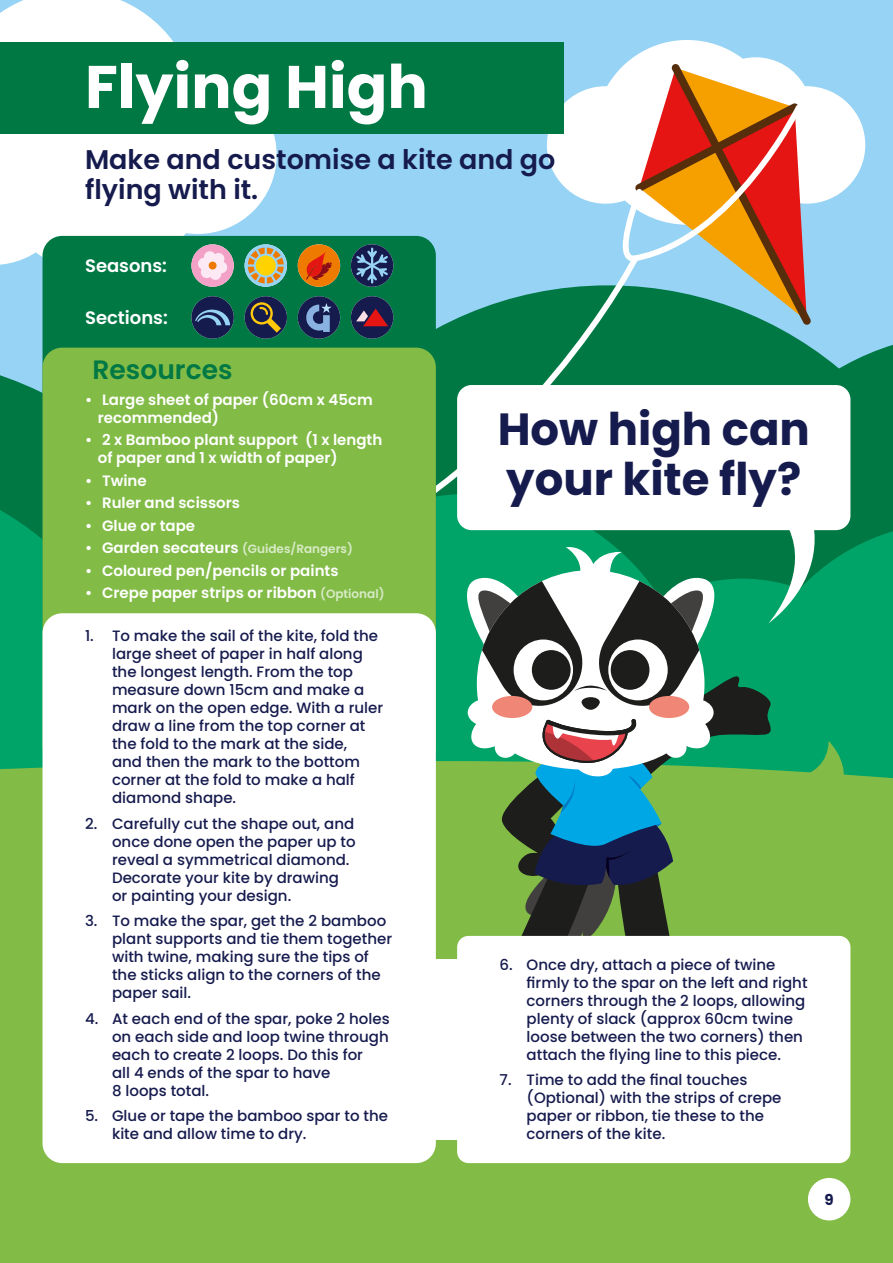
<style>
.page{position:relative;width:893px;height:1263px;background:#fff}
.page>*{position:absolute;margin:0;border:0;box-sizing:border-box;transform-origin:0 0}
.t1{font:700 60px "Poppins";color:#fff}
.t2{font:700 45px "Poppins";color:#161b4e}
.t3{font:600 27px "Poppins";color:#161b4e}
.t4{font:600 26.55px "Poppins";color:#007844}
.t5{font:600 18px "Poppins";color:#fff}
.t6{font:500 15px "Poppins";color:#161b4e}
.t7{font:600 15px "Poppins";color:#fff}
.t8{font:700 15px "Poppins";color:#161b4e}
.t9{font:600 12px "Poppins";color:rgb(255 255 255/.7)}
</style>
<div class="page">
<div style="left:0;top:0;width:893px;height:1102px;background:#96d3f5"></div>
<svg style="left:547px;top:40px;width:318px;height:164px;fill:#fff"></svg>
<svg style="left:0;top:0;width:277px;height:274px;fill:#fff"></svg>
<svg style="left:709px;top:333px;width:184px;height:189px;background:#15845c"></svg>
<div style="left:0;top:397px;width:43px;height:74px;background:#007844"></div>
<svg style="left:0;top:471px;width:43px;height:160px;background:#01955c"></svg>
<div style="left:0;top:631px;width:43px;height:130px;background:#00a469"></div>
<svg style="left:859px;top:522px;width:34px;height:57px;background:#00985e"></svg>
<div style="left:859px;top:579px;width:34px;height:182px;background:#00a469"></div>
<div style="left:0;top:761px;width:893px;height:502px;background:#82bc47"></div>
<div style="left:808px;top:1178px;width:42px;height:42px;background:#fff;border-radius:50%"></div>
<svg style="left:605px;top:63px;width:206px;height:262px"></svg>
<svg style="left:436px;top:253px;width:205px;height:304px"></svg>
<div style="left:43px;top:236px;width:393px;height:420px;background:#007844;border-radius:20px"></div>
<div style="left:43px;top:348px;width:393px;height:418px;background:#82bc47;border-radius:20px"></div>
<div style="left:43px;top:613px;width:393px;height:550px;background:#fff;border-radius:20px"></div>
<div style="left:375px;top:959px;width:143px;height:181px;background:#fff"></div>
<div style="left:457px;top:936px;width:393px;height:227px;background:#fff;border-radius:11px"></div>
<div style="left:0;top:43px;width:563px;height:91px;background:#007844"></div>
<svg style="left:191px;top:244px;width:43px;height:43px"></svg>
<svg style="left:198px;top:251px;width:30px;height:29px"></svg>
<div style="left:209px;top:262px;width:8px;height:7px;background:#ef7a00;border-radius:50%"></div>
<svg style="left:191px;top:296px;width:43px;height:43px"></svg>
<svg style="left:195px;top:309px;width:35px;height:16px"></svg>
<svg style="left:245px;top:244px;width:42px;height:43px"></svg>
<svg style="left:248px;top:248px;width:36px;height:35px"></svg>
<div style="left:256px;top:256px;width:20px;height:20px;background:#ffd200;border-radius:50%"></div>
<svg style="left:245px;top:296px;width:42px;height:43px"></svg>
<svg style="left:251px;top:302px;width:30px;height:31px"></svg>
<svg style="left:298px;top:244px;width:42px;height:43px"></svg>
<svg style="left:305px;top:251px;width:27px;height:29px"></svg>
<svg style="left:298px;top:296px;width:42px;height:43px"></svg>
<svg style="left:306px;top:303px;width:26px;height:29px"></svg>
<svg style="left:351px;top:244px;width:42px;height:43px"></svg>
<svg style="left:356px;top:248px;width:32px;height:36px"></svg>
<svg style="left:351px;top:296px;width:42px;height:43px"></svg>
<svg style="left:356px;top:309px;width:32px;height:17px"></svg>
<div style="left:457px;top:385px;width:393px;height:145px;background:#fff;border-radius:15px"></div>
<svg style="left:455px;top:490px;width:404px;height:500px"></svg>
<p class="t1" style="left:85px;top:45px;width:344px">Flying High</p>
<p class="t3" style="left:85px;top:141px;width:472px">Make and customise a kite and go</p>
<p class="t3" style="left:85px;top:170px;width:175px">flying with it.</p>
<p class="t5" style="left:85px;top:253px;width:84px">Seasons:</p>
<p class="t5" style="left:85px;top:305px;width:84px">Sections:</p>
<p class="t4" style="left:93px;top:351px;width:141px">Resources</p>
<p class="t7" style="left:85px;top:389px;width:289px">• Large sheet of paper (60cm x 45cm</p>
<p class="t7" style="left:98px;top:407px;width:123px">recommended)</p>
<p class="t7" style="left:85px;top:429px;width:299px">• 2 x Bamboo plant support (1 x length</p>
<p class="t7" style="left:98px;top:447px;width:241px">of paper and 1 x width of paper)</p>
<p class="t7" style="left:85px;top:470px;width:63px">• Twine</p>
<p class="t7" style="left:85px;top:492px;width:156px">• Ruler and scissors</p>
<p class="t7" style="left:85px;top:515px;width:112px">• Glue or tape</p>
<p class="t7" style="left:85px;top:537px;width:155px">• Garden secateurs</p>
<p class="t9" style="left:242px;top:540px;width:112px">(Guides/Rangers)</p>
<p class="t7" style="left:85px;top:560px;width:255px">• Coloured pen/pencils or paints</p>
<p class="t7" style="left:85px;top:582px;width:233px">• Crepe paper strips or ribbon</p>
<p class="t9" style="left:320px;top:585px;width:66px">(Optional)</p>
<p class="t6" style="left:85px;top:625px;width:295px">1. To make the sail of the kite, fold the</p>
<p class="t6" style="left:112px;top:643px;width:252px">large sheet of paper in half along</p>
<p class="t6" style="left:112px;top:661px;width:242px">the longest length. From the top</p>
<p class="t6" style="left:112px;top:679px;width:254px">measure down 15cm and make a</p>
<p class="t6" style="left:112px;top:697px;width:273px">mark on the open edge. With a ruler</p>
<p class="t6" style="left:112px;top:715px;width:255px">draw a line from the top corner at</p>
<p class="t6" style="left:112px;top:733px;width:237px">the fold to the mark at the side,</p>
<p class="t6" style="left:112px;top:751px;width:249px">and then the mark to the bottom</p>
<p class="t6" style="left:112px;top:769px;width:244px">corner at the fold to make a half</p>
<p class="t6" style="left:112px;top:787px;width:126px">diamond shape.</p>
<p class="t6" style="left:85px;top:813px;width:271px">2. Carefully cut the shape out, and</p>
<p class="t6" style="left:112px;top:831px;width:245px">once done open the paper up to</p>
<p class="t6" style="left:112px;top:849px;width:239px">reveal a symmetrical diamond.</p>
<p class="t6" style="left:112px;top:867px;width:228px">Decorate your kite by drawing</p>
<p class="t6" style="left:112px;top:885px;width:181px">or painting your design.</p>
<p class="t6" style="left:85px;top:910px;width:303px">3. To make the spar, get the 2 bamboo</p>
<p class="t6" style="left:112px;top:928px;width:282px">plant supports and tie them together</p>
<p class="t6" style="left:112px;top:946px;width:258px">with twine, making sure the tips of</p>
<p class="t6" style="left:112px;top:964px;width:270px">the sticks align to the corners of the</p>
<p class="t6" style="left:112px;top:982px;width:81px">paper sail.</p>
<p class="t6" style="left:85px;top:1008px;width:306px">4. At each end of the spar, poke 2 holes</p>
<p class="t6" style="left:112px;top:1026px;width:278px">on each side and loop twine through</p>
<p class="t6" style="left:112px;top:1044px;width:252px">each to create 2 loops. Do this for</p>
<p class="t6" style="left:112px;top:1062px;width:220px">all 4 ends of the spar to have</p>
<p class="t6" style="left:112px;top:1080px;width:99px">8 loops total.</p>
<p class="t6" style="left:85px;top:1105px;width:304px">5. Glue or tape the bamboo spar to the</p>
<p class="t6" style="left:112px;top:1123px;width:196px">kite and allow time to dry.</p>
<p class="t2" style="left:498px;top:398px;width:314px">How high can</p>
<p class="t2" style="left:506px;top:447px;width:296px">your kite fly?</p>
<p class="t6" style="left:500px;top:954px;width:277px">6. Once dry, attach a piece of twine</p>
<p class="t6" style="left:527px;top:972px;width:282px">firmly to the spar on the left and right</p>
<p class="t6" style="left:527px;top:990px;width:280px">corners through the 2 loops, allowing</p>
<p class="t6" style="left:527px;top:1008px;width:268px">plenty of slack (approx 60cm twine</p>
<p class="t6" style="left:527px;top:1026px;width:278px">loose between the two corners) then</p>
<p class="t6" style="left:527px;top:1044px;width:256px">attach the flying line to this piece.</p>
<p class="t6" style="left:500px;top:1069px;width:249px">7. Time to add the final touches</p>
<p class="t6" style="left:527px;top:1087px;width:256px">(Optional) with the strips of crepe</p>
<p class="t6" style="left:527px;top:1105px;width:239px">paper or ribbon, tie these to the</p>
<p class="t6" style="left:527px;top:1123px;width:140px">corners of the kite.</p>
<p class="t8" style="left:825px;top:1189px;width:11px">9</p>
</div>
